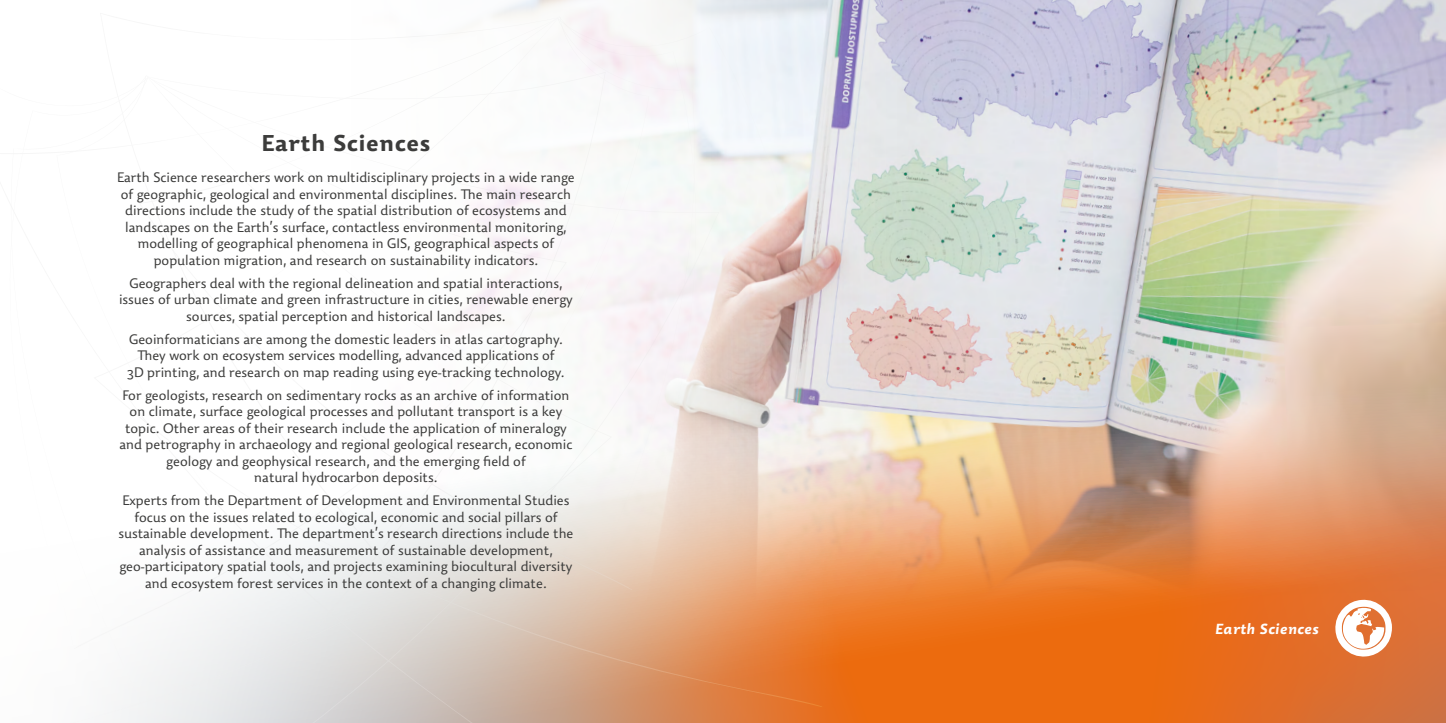
<style>
.page{position:relative;width:1446px;height:723px;background:#fff}
.page>*{position:absolute;margin:0;border:0;box-sizing:border-box;transform-origin:0 0}
.t1{font:700 22.5px "Dederon SDOT";letter-spacing:.025em;color:#3c3c3b}
.t2{font:italic 700 14.4px "Dederon SDOT";letter-spacing:.025em;color:#fff}
.t3{font:300 13.5px/16.5px "Dederon SLOT";color:#3c3c3b;text-align:center}
</style>
<div class="page">
<img style="left:497px;top:0;width:949px;height:723px">
<svg style="left:107px;top:707px;width:590px;height:16px;background:#d5c1b6"></svg>
<svg style="left:115px;top:18px;width:711px;height:689px"></svg>
<svg style="left:1335px;top:599px;width:57px;height:58px"></svg>
<h1 class="t1" style="left:262px;top:129px;width:170px">Earth Sciences</h1>
<p class="t3" style="left:117px;top:170px;width:459px">Earth Science researchers work on multidisciplinary projects in a wide range of geographic, geological and environmental disciplines. The main research directions include the study of the spatial distribution of ecosystems and landscapes on the Earth’s surface, contactless environmental monitoring, modelling of geographical phenomena in GIS, geographical aspects of population migration, and research on sustainability indicators.</p>
<p class="t3" style="left:119px;top:275px;width:455px">Geographers deal with the regional delineation and spatial interactions, issues of urban climate and green infrastructure in cities, renewable energy sources, spatial perception and historical landscapes.</p>
<p class="t3" style="left:127px;top:331px;width:439px">Geoinformaticians are among the domestic leaders in atlas cartography.<br>They work on ecosystem services modelling, advanced applications of<br>3D printing, and research on map reading using eye-tracking technology.</p>
<p class="t3" style="left:119px;top:387px;width:454px">For geologists, research on sedimentary rocks as an archive of information on climate, surface geological processes and pollutant transport is a key topic. Other areas of their research include the application of mineralogy and petrography in archaeology and regional geological research, economic geology and geophysical research, and the emerging field of<br>natural hydrocarbon deposits.</p>
<p class="t3" style="left:118px;top:492px;width:457px">Experts from the Department of Development and Environmental Studies focus on the issues related to ecological, economic and social pillars of sustainable development. The department’s research directions include the analysis of assistance and measurement of sustainable development, geo-participatory spatial tools, and projects examining biocultural diversity and ecosystem forest services in the context of a changing climate.</p>
<p class="t2" style="left:1215px;top:620px;width:105px">Earth Sciences</p>
</div>
